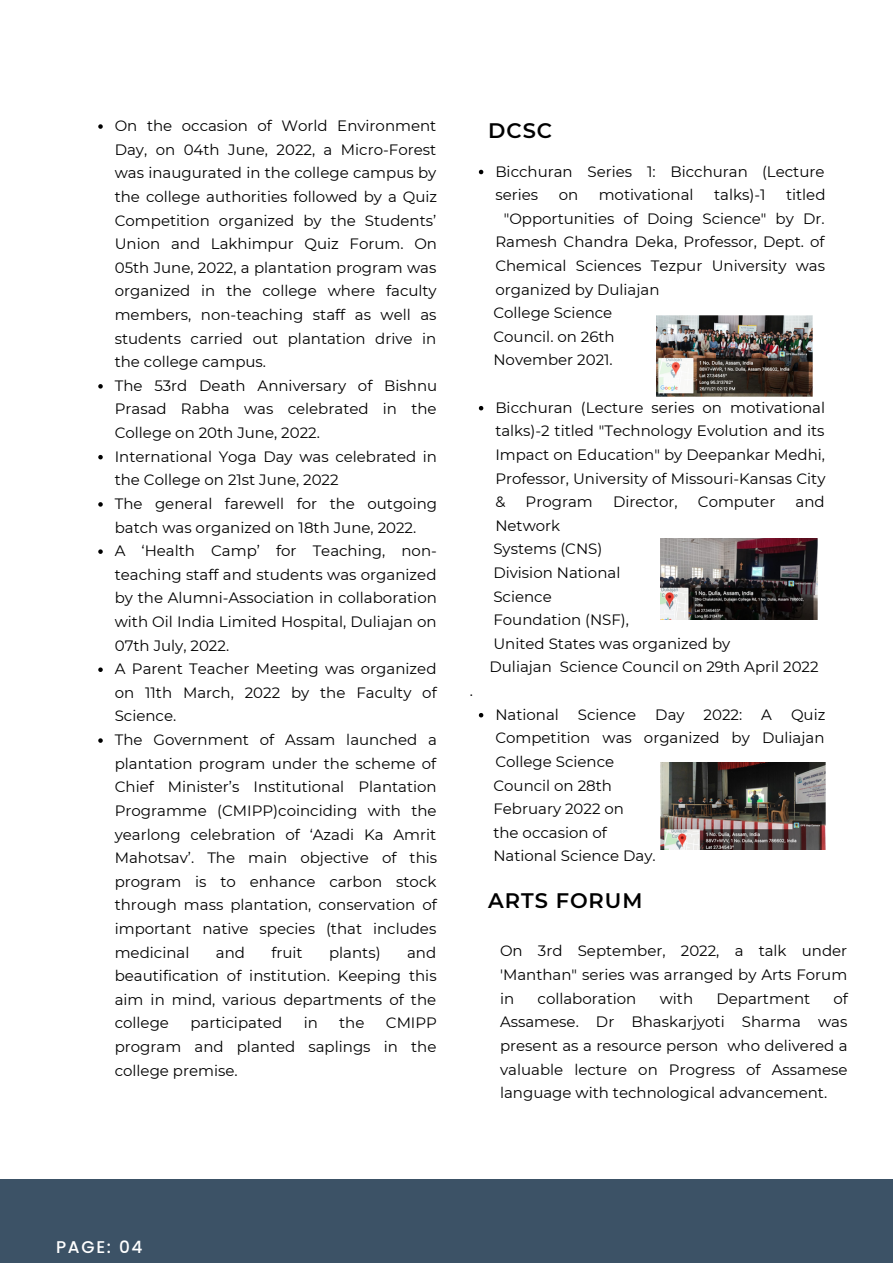
<style>
.page{position:relative;width:893px;height:1264px;background:#fff}
.page>*{position:absolute;margin:0;border:0;box-sizing:border-box;transform-origin:0 0}
.t1{font:600 21px "Montserrat";letter-spacing:.045em;color:#000}
.t2{font:500 16.95px "Poppins";letter-spacing:.1em;color:#fff}
.t3{font:15px/23.5px "Montserrat";color:#000;text-align:justify}
</style>
<div class="page">
<div style="left:0;top:1178px;width:892px;height:84px;background:#3c5266"></div>
<svg style="left:98px;top:124px;width:5px;height:5px"></svg>
<svg style="left:98px;top:384px;width:5px;height:4px"></svg>
<svg style="left:98px;top:455px;width:5px;height:4px"></svg>
<svg style="left:98px;top:502px;width:5px;height:4px"></svg>
<svg style="left:98px;top:549px;width:5px;height:5px"></svg>
<svg style="left:98px;top:667px;width:5px;height:5px"></svg>
<svg style="left:98px;top:738px;width:5px;height:4px"></svg>
<svg style="left:479px;top:170px;width:4px;height:4px"></svg>
<svg style="left:479px;top:406px;width:4px;height:4px"></svg>
<svg style="left:479px;top:713px;width:4px;height:4px"></svg>
<img style="left:656px;top:315px;width:156px;height:81px">
<img style="left:660px;top:538px;width:157px;height:81px">
<img style="left:660px;top:762px;width:165px;height:87px">
<p class="t3" style="left:115px;top:114px;width:324px">On the occasion of World Environment Day, on 04th June, 2022, a Micro-Forest was inaugurated in the college campus by the college authorities followed by a Quiz Competition organized by the Students’ Union and Lakhimpur Quiz Forum. On 05th June, 2022, a plantation program was organized in the college where faculty members, non-teaching staff as well as students carried out plantation drive in the college campus.</p>
<p class="t3" style="left:115px;top:373px;width:324px">The 53rd Death Anniversary of Bishnu Prasad Rabha was celebrated in the College on 20th June, 2022.</p>
<p class="t3" style="left:115px;top:444px;width:324px">International Yoga Day was celebrated in the College on 21st June, 2022</p>
<p class="t3" style="left:115px;top:492px;width:324px">The general farewell for the outgoing batch was organized on 18th June, 2022.</p>
<p class="t3" style="left:115px;top:539px;width:323px">A ‘Health Camp’ for Teaching, non&shy;teaching staff and students was organized by the Alumni-Association in collaboration with Oil India Limited Hospital, Duliajan on 07th July, 2022.</p>
<p class="t3" style="left:115px;top:657px;width:323px">A Parent Teacher Meeting was organized on 11th March, 2022 by the Faculty of Science.</p>
<p class="t3" style="left:115px;top:728px;width:324px">The Government of Assam launched a plantation program under the scheme of Chief Minister’s Institutional Plantation Programme (CMIPP)coinciding with the yearlong celebration of ‘Azadi Ka Amrit Mahotsav’. The main objective of this program is to enhance carbon stock through mass plantation, conservation of important native species (that includes medicinal</p>
<p class="t3" style="left:216px;top:940px;width:31px">and</p>
<p class="t3" style="left:271px;top:940px;width:33px">fruit</p>
<p class="t3" style="left:329px;top:940px;width:53px">plants)</p>
<p class="t3" style="left:115px;top:940px;width:323px;text-indent:292px">and beautification of institution. Keeping this aim in mind, various departments of the college</p>
<p class="t3" style="left:190px;top:1011px;width:93px">participated</p>
<p class="t3" style="left:304px;top:1011px;width:16px">in</p>
<p class="t3" style="left:339px;top:1011px;width:27px">the</p>
<p class="t3" style="left:115px;top:1011px;width:324px;text-indent:271px">CMIPP program and planted saplings in the college premise.</p>
<p class="t3" style="left:470px;top:679px;width:5px">.</p>
<p class="t1" style="left:488px;top:117px;width:65px">DCSC</p>
<p class="t3" style="left:495px;top:159px;width:330px">Bicchuran Series 1: Bicchuran (Lecture series</p>
<p class="t3" style="left:558px;top:183px;width:21px">on</p>
<p class="t3" style="left:598px;top:183px;width:96px">motivational</p>
<p class="t3" style="left:714px;top:183px;width:53px">talks)-1</p>
<p class="t3" style="left:786px;top:183px;width:41px">titled</p>
<p class="t3" style="left:503px;top:206px;width:322px">"Opportunities of Doing Science" by Dr.</p>
<p class="t3" style="left:495px;top:230px;width:331px">Ramesh Chandra Deka, Professor, Dept. of</p>
<p class="t3" style="left:495px;top:254px;width:331px">Chemical Sciences Tezpur University was</p>
<p class="t3" style="left:495px;top:277px;width:166px">organized by Duliajan</p>
<p class="t3" style="left:493px;top:301px;width:120px">College Science</p>
<p class="t3" style="left:493px;top:325px;width:123px">Council. on 26th</p>
<p class="t3" style="left:493px;top:348px;width:121px">November 2021.</p>
<p class="t3" style="left:495px;top:395px;width:331px">Bicchuran (Lecture series on motivational talks)-2 titled "Technology Evolution and its Impact on Education" by Deepankar Medhi, Professor, University of Missouri-Kansas City &amp;</p>
<p class="t3" style="left:525px;top:490px;width:69px">Program</p>
<p class="t3" style="left:613px;top:490px;width:66px">Director,</p>
<p class="t3" style="left:697px;top:490px;width:79px">Computer</p>
<p class="t3" style="left:795px;top:490px;width:31px">and</p>
<p class="t3" style="left:495px;top:513px;width:66px">Network</p>
<p class="t3" style="left:493px;top:537px;width:110px">Systems (CNS)</p>
<p class="t3" style="left:493px;top:561px;width:128px">Division National</p>
<p class="t3" style="left:493px;top:584px;width:60px">Science</p>
<p class="t3" style="left:493px;top:608px;width:137px">Foundation (NSF),</p>
<p class="t3" style="left:493px;top:631px;width:238px">United States was organized by</p>
<p class="t3" style="left:489px;top:655px;width:330px">Duliajan Science Council on 29th April 2022</p>
<p class="t3" style="left:495px;top:702px;width:331px;text-indent:296px">Quiz Competition was organized by Duliajan College Science</p>
<p class="t3" style="left:495px;top:702px;width:65px">National</p>
<p class="t3" style="left:578px;top:702px;width:60px">Science</p>
<p class="t3" style="left:655px;top:702px;width:31px">Day</p>
<p class="t3" style="left:703px;top:702px;width:40px">2022:</p>
<p class="t3" style="left:761px;top:702px;width:12px">A</p>
<p class="t3" style="left:493px;top:773px;width:120px">Council on 28th</p>
<p class="t3" style="left:493px;top:797px;width:132px">February 2022 on</p>
<p class="t3" style="left:493px;top:820px;width:115px">the occasion of</p>
<p class="t3" style="left:493px;top:844px;width:164px">National Science Day.</p>
<p class="t1" style="left:488px;top:887px;width:156px">ARTS FORUM</p>
<p class="t3" style="left:500px;top:939px;width:349px">On 3rd September, 2022, a talk under 'Manthan" series was arranged by Arts Forum in</p>
<p class="t3" style="left:500px;top:986px;width:349px;text-indent:333px">of Assamese. Dr Bhaskarjyoti Sharma was present as a resource person who delivered a valuable lecture on Progress of Assamese language with technological advancement.</p>
<p class="t3" style="left:537px;top:986px;width:100px">collaboration</p>
<p class="t3" style="left:659px;top:986px;width:35px">with</p>
<p class="t3" style="left:716px;top:986px;width:95px">Department</p>
<p class="t2" style="left:56px;top:1235px;width:88px">PAGE: 04</p>
</div>
